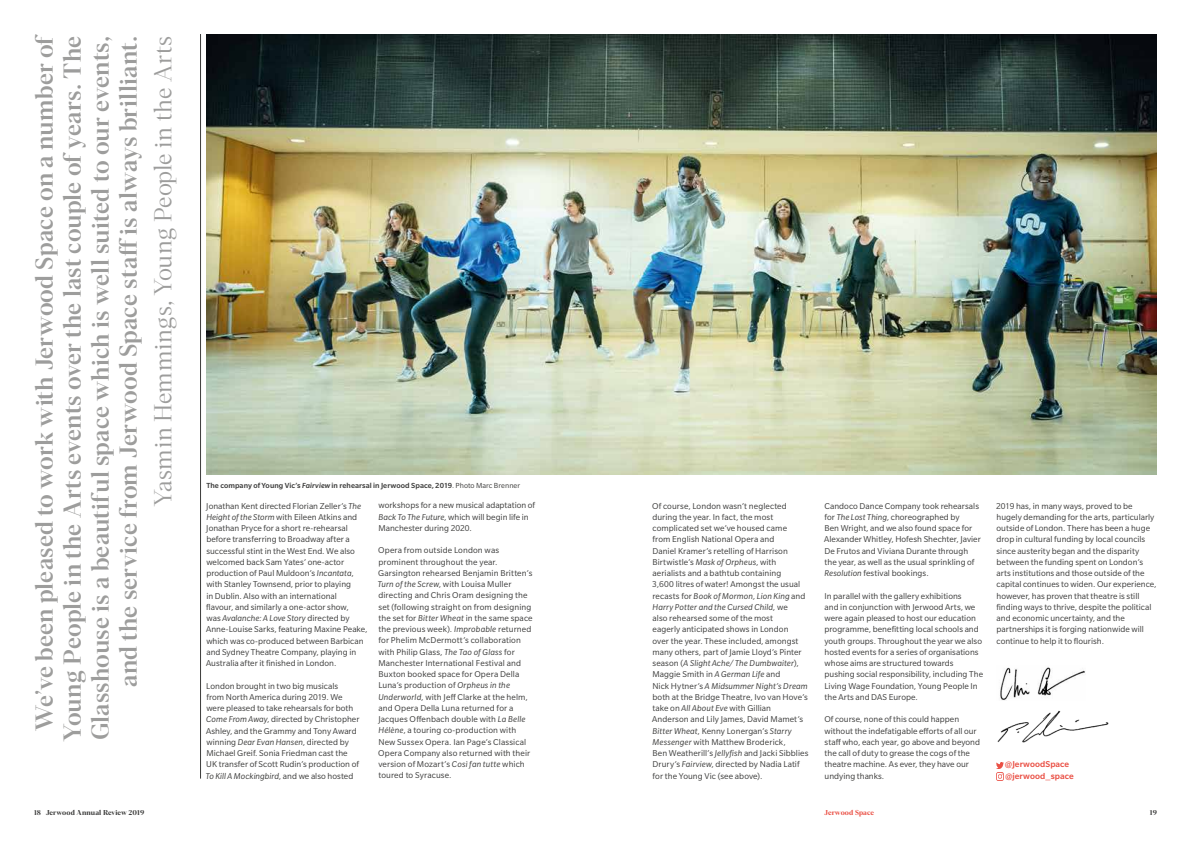
<style>
.page{position:relative;width:1191px;height:842px;background:#fff}
.page>*{position:absolute;margin:0;border:0;box-sizing:border-box;transform-origin:0 0}
.t1{font:500 24px/28px "Para Supreme";color:#9d9d9c;text-align:right}
.t2{font:300 24px "Para Supreme";letter-spacing:.005em;color:#9d9d9c}
.t3{font:9.2px/11.2px "Slate Pro";letter-spacing:.005em;color:#3c3c3b}
.t4{font:500 9.2px/11.3px "Slate Pro";letter-spacing:.005em;color:#ea5045}
.t5{font:500 8px "Slate Pro";letter-spacing:.01em;color:#3c3c3b}
.t6{font:700 7px "Para Supreme";letter-spacing:.015em;color:#3c3c3b}
.t7{font:700 7px "Para Supreme";letter-spacing:.01em;color:#ea5045}
.s1{font-style:italic}
.s2{font-weight:400}
</style>
<div class="page">
<img style="left:206px;top:34px;width:951px;height:441px">
<img style="left:997px;top:710px;width:112px;height:33px">
<img style="left:1000px;top:667px;width:85px;height:34px">
<svg style="left:996px;top:762px;width:7px;height:18px"></svg>
<hr style="left:200px;top:34px;width:1px;height:745px;background:#3c3c3b">
<p class="t1" style="left:29px;top:741px;width:709px;rotate:-90deg">We’ve been pleased to work with Jerwood Space on a number of Young People in the Arts events over the last couple of years. The Glasshouse is a beautiful space which is well suited to our events, and the service from Jerwood Space staff is always brilliant.</p>
<h1 class="t2" style="left:146px;top:506px;width:471px;rotate:-90deg">Yasmin Hemmings, Young People in the Arts</h1>
<p class="t5" style="left:206px;top:481px;width:315px">The company of Young Vic’s <span class="s1">Fairview</span> in rehearsal in Jerwood Space, 2019<span class="s2">. Photo Marc Brenner</span></p>
<p class="t3" style="left:206px;top:500px;width:163px">Jonathan Kent directed Florian Zeller’s <span class="s1">The Height of the Storm</span> with Eileen Atkins and Jonathan Pryce for a short re-rehearsal before transferring to Broadway after a successful stint in the West End. We also welcomed back Sam Yates’ one-actor production of Paul Muldoon’s <span class="s1">Incantata</span>, with Stanley Townsend, prior to playing<br>in Dublin. Also with an international<br>flavour, and similarly a one-actor show,<br>was <span class="s1">Avalanche: A Love Story</span> directed by Anne-Louise Sarks, featuring Maxine Peake, which was co-produced between Barbican and Sydney Theatre Company, playing in Australia after it finished in London.</p>
<p class="t3" style="left:206px;top:680px;width:155px">London brought in two big musicals<br>from North America during 2019. We were pleased to take rehearsals for both <span class="s1">Come From Away</span>, directed by Christopher Ashley, and the Grammy and Tony Award winning <span class="s1">Dear Evan Hansen</span>, directed by Michael Greif. Sonia Friedman cast the UK transfer of Scott Rudin’s production of <span class="s1">To Kill A Mockingbird</span>, and we also hosted</p>
<p class="t3" style="left:378px;top:500px;width:158px">workshops for a new musical adaptation of<br><span class="s1">Back To The Future</span>, which will begin life in<br>Manchester during 2020.</p>
<p class="t3" style="left:378px;top:545px;width:156px">Opera from outside London was prominent throughout the year.<br>Garsington rehearsed Benjamin Britten’s <span class="s1">Turn of the Screw</span>, with Louisa Muller directing and Chris Oram designing the set (following straight on from designing the set for <span class="s1">Bitter Wheat</span> in the same space the previous week). <span class="s1">Improbable</span> returned for Phelim McDermott’s collaboration with Philip Glass, <span class="s1">The Tao of Glass</span> for Manchester International Festival and Buxton booked space for Opera Della Luna’s production of <span class="s1">Orpheus in the Underworld</span>, with Jeff Clarke at the helm, and Opera Della Luna returned for a Jacques Offenbach double with <span class="s1">La Belle Hélène</span>, a touring co-production with New Sussex Opera. Ian Page’s Classical Opera Company also returned with their version of Mozart’s <span class="s1">Così fan tutte</span> which toured to Syracuse.</p>
<p class="t3" style="left:652px;top:500px;width:158px">Of course, London wasn’t neglected during the year. In fact, the most complicated set we’ve housed came<br>from English National Opera and<br>Daniel Kramer’s retelling of Harrison Birtwistle’s <span class="s1">Mask of Orpheus</span>, with aerialists and a bathtub containing<br>3,600 litres of water! Amongst the usual recasts for <span class="s1">Book of Mormon, Lion King</span> and <span class="s1">Harry Potter and the Cursed Child</span>, we<br>also rehearsed some of the most<br>eagerly anticipated shows in London<br>over the year. These included, amongst many others, part of Jamie Lloyd’s Pinter season (<span class="s1">A Slight Ache/ The Dumbwaiter</span>), Maggie Smith in <span class="s1">A German Life</span> and<br>Nick Hytner’s <span class="s1">A Midsummer Night’s Dream </span>both at the Bridge Theatre, Ivo van Hove’s take on <span class="s1">All About Eve</span> with Gillian Anderson and Lily James, David Mamet’s <span class="s1">Bitter Wheat</span>, Kenny Lonergan’s <span class="s1">Starry Messenger</span> with Matthew Broderick,<br>Ben Weatherill’s <span class="s1">Jellyfish</span> and Jacki Sibblies Drury’s <span class="s1">Fairview</span>, directed by Nadia Latif for the Young Vic (see above).</p>
<p class="t3" style="left:824px;top:500px;width:158px">Candoco Dance Company took rehearsals for <span class="s1">The Lost Thing,</span> choreographed by<br>Ben Wright, and we also found space for Alexander Whitley, Hofesh Shechter, Javier De Frutos and Viviana Durante through the year, as well as the usual sprinkling of <span class="s1">Resolution</span> festival bookings.</p>
<p class="t3" style="left:824px;top:590px;width:160px">In parallel with the gallery exhibitions<br>and in conjunction with Jerwood Arts, we were again pleased to host our education programme, benefitting local schools and youth groups. Throughout the year we also hosted events for a series of organisations whose aims are structured towards pushing social responsibility, including The Living Wage Foundation, Young People In the Arts and DAS Europe.</p>
<p class="t3" style="left:824px;top:714px;width:157px">Of course, none of this could happen without the indefatigable efforts of all our staff who, each year, go above and beyond the call of duty to grease the cogs of the theatre machine. As ever, they have our undying thanks.</p>
<p class="t3" style="left:996px;top:500px;width:162px">2019 has, in many ways, proved to be hugely demanding for the arts, particularly outside of London. There has been a huge drop in cultural funding by local councils since austerity began and the disparity between the funding spent on London’s arts institutions and those outside of the capital continues to widen. Our experience, however, has proven that theatre is still finding ways to thrive, despite the political and economic uncertainty, and the partnerships it is forging nationwide will continue to help it to flourish.</p>
<p class="t4" style="left:1005px;top:759px;width:70px">@JerwoodSpace @jerwood_space</p>
<p class="t6" style="left:34px;top:807px;width:112px">18 Jerwood Annual Review 2019</p>
<p class="t6" style="left:1149px;top:807px;width:9px">19</p>
<p class="t7" style="left:824px;top:807px;width:51px">Jerwood Space</p>
</div>
